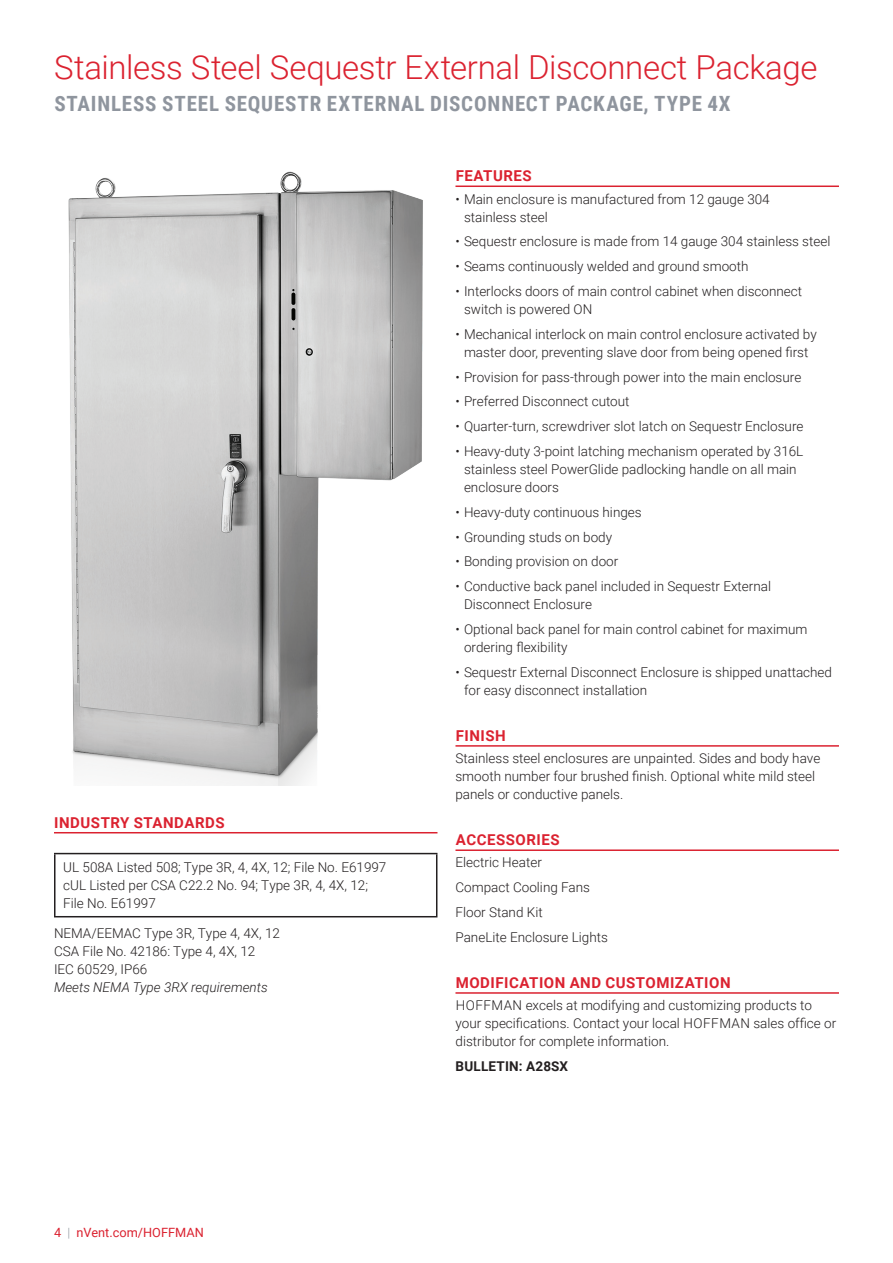
<style>
.page{position:relative;width:893px;height:1263px;background:#fff}
.page>*{position:absolute;margin:0;border:0;box-sizing:border-box;transform-origin:0 0}
.t1{font:300 33px "Roboto";letter-spacing:-.01em;color:#db2230}
.t2{font:700 21px "Roboto Condensed";letter-spacing:.04em;color:#8f959e}
.t3{font:700 15px "Roboto";letter-spacing:.035em;color:#db2230}
.t4{font:300 13.5px/18px "Roboto";color:#231f20}
.t5{font:italic 300 13.5px "Roboto";color:#231f20}
.t6{font:700 13.5px "Roboto";letter-spacing:.015em;color:#231f20}
.t7{font:12.75px "Roboto";color:#db2230}
.s1{font-weight:300;color:#8f959e}
</style>
<div class="page">
<img style="left:68px;top:171px;width:355px;height:614px">
<hr style="left:54px;top:832px;width:383px;height:1px;background:#db2230">
<hr style="left:54px;top:853px;width:383px;height:1px;background:#231f20">
<hr style="left:54px;top:854px;width:2px;height:62px;background:#231f20">
<hr style="left:436px;top:854px;width:1px;height:62px;background:#231f20">
<hr style="left:54px;top:916px;width:383px;height:1px;background:#231f20">
<hr style="left:455px;top:185px;width:384px;height:2px;background:#db2230">
<hr style="left:455px;top:745px;width:384px;height:2px;background:#db2230">
<hr style="left:455px;top:849px;width:384px;height:2px;background:#db2230">
<hr style="left:455px;top:992px;width:384px;height:2px;background:#db2230">
<h1 class="t1" style="left:54px;top:44px;width:765px">Stainless Steel Sequestr External Disconnect Package</h1>
<h2 class="t2" style="left:54px;top:89px;width:678px">STAINLESS STEEL SEQUESTR EXTERNAL DISCONNECT PACKAGE, TYPE 4X</h2>
<p class="t3" style="left:54px;top:812px;width:172px">INDUSTRY STANDARDS</p>
<p class="t4" style="left:63px;top:858px;width:325px">UL 508A Listed 508; Type 3R, 4, 4X, 12; File No. E61997 cUL Listed per CSA C22.2 No. 94; Type 3R, 4, 4X, 12;<br>File No. E61997</p>
<p class="t4" style="left:54px;top:924px;width:227px">NEMA/EEMAC Type 3R, Type 4, 4X, 12<br>CSA File No. 42186: Type 4, 4X, 12<br>IEC 60529, IP66</p>
<p class="t5" style="left:54px;top:978px;width:215px">Meets NEMA Type 3RX requirements</p>
<p class="t7" style="left:54px;top:1223px;width:151px">4 <span class="s1">|</span> nVent.com/HOFFMAN</p>
<p class="t3" style="left:456px;top:165px;width:77px">FEATURES</p>
<p class="t4" style="left:464px;top:189px;width:307px;text-indent:-9px">• Main enclosure is manufactured from 12 gauge 304 stainless steel</p>
<p class="t4" style="left:455px;top:232px;width:376px">• Sequestr enclosure is made from 14 gauge 304 stainless steel</p>
<p class="t4" style="left:455px;top:257px;width:295px">• Seams continuously welded and ground smooth</p>
<p class="t4" style="left:464px;top:282px;width:340px;text-indent:-9px">• Interlocks doors of main control cabinet when disconnect switch is powered ON</p>
<p class="t4" style="left:455px;top:324px;width:363px;text-align:center">• Mechanical interlock on main control enclosure activated by master door, preventing slave door from being opened first</p>
<p class="t4" style="left:455px;top:367px;width:347px">• Provision for pass-through power into the main enclosure</p>
<p class="t4" style="left:455px;top:392px;width:176px">• Preferred Disconnect cutout</p>
<p class="t4" style="left:455px;top:417px;width:350px">• Quarter-turn, screwdriver slot latch on Sequestr Enclosure</p>
<p class="t4" style="left:464px;top:442px;width:341px;text-indent:-9px">• Heavy-duty 3-point latching mechanism operated by 316L stainless steel PowerGlide padlocking handle on all main enclosure doors</p>
<p class="t4" style="left:455px;top:502px;width:188px">• Heavy-duty continuous hinges</p>
<p class="t4" style="left:455px;top:527px;width:158px">• Grounding studs on body</p>
<p class="t4" style="left:455px;top:552px;width:164px">• Bonding provision on door</p>
<p class="t4" style="left:464px;top:577px;width:309px;text-indent:-9px">• Conductive back panel included in Sequestr External<br>Disconnect Enclosure</p>
<p class="t4" style="left:464px;top:620px;width:345px;text-indent:-9px">• Optional back panel for main control cabinet for maximum ordering flexibility</p>
<p class="t4" style="left:464px;top:662px;width:370px;text-indent:-9px">• Sequestr External Disconnect Enclosure is shipped unattached for easy disconnect installation</p>
<p class="t3" style="left:456px;top:725px;width:52px">FINISH</p>
<p class="t4" style="left:455px;top:749px;width:366px">Stainless steel enclosures are unpainted. Sides and body have smooth number four brushed finish. Optional white mild steel panels or conductive panels.</p>
<p class="t3" style="left:456px;top:829px;width:105px">ACCESSORIES</p>
<p class="t4" style="left:455px;top:850px;width:154px;line-height:24.8px">Electric Heater<br>Compact Cooling Fans<br>Floor Stand Kit<br>PaneLite Enclosure Lights</p>
<p class="t3" style="left:456px;top:972px;width:276px">MODIFICATION AND CUSTOMIZATION</p>
<p class="t4" style="left:455px;top:996px;width:382px">HOFFMAN excels at modifying and customizing products to your specifications. Contact your local HOFFMAN sales office or distributor for complete information.</p>
<p class="t6" style="left:455px;top:1057px;width:114px">BULLETIN: A28SX</p>
</div>
